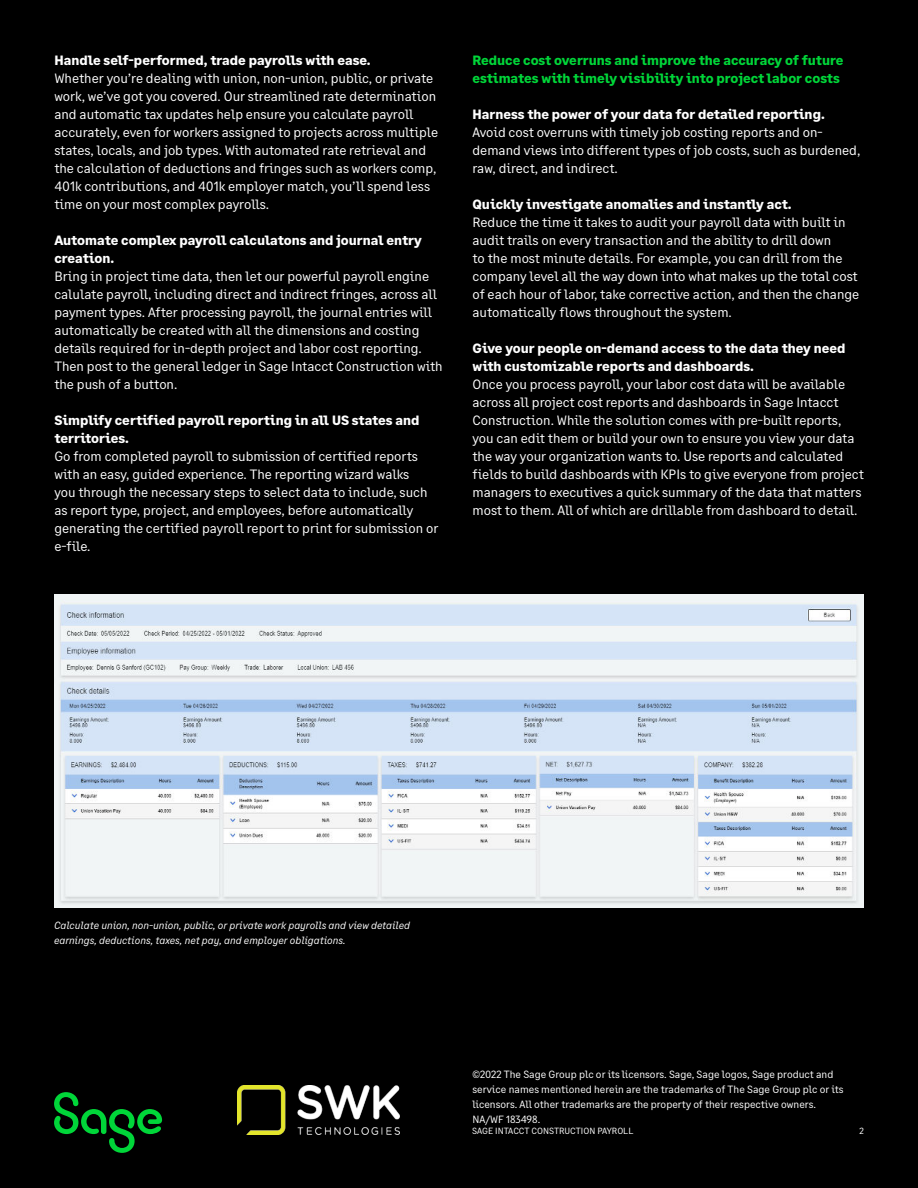
<style>
.page{position:relative;width:918px;height:1188px;background:#000}
.page>*{position:absolute;margin:0;border:0;box-sizing:border-box;transform-origin:0 0}
.t1{font:13.5px/18px "Sage Text";color:#fff}
.t2{font:700 13.5px/18px "Sage Text";color:#fff}
.t3{font:700 13.5px/18px "Sage Text";color:#00d639}
.t4{font:10.5px/15px "Sage Text";color:#fff}
.t5{font:italic 10.5px/15px "Sage Text";color:#fff}
.t6{font:9px "Sage Text";color:#fff}
</style>
<div class="page">
<img style="left:54px;top:594px;width:810px;height:313px">
<svg style="left:54px;top:1092px;width:108px;height:61px"></svg>
<img style="left:237px;top:1086px;width:162px;height:48px">
<p class="t2" style="left:54px;top:52px;width:318px">Handle self-performed, trade payrolls with ease.</p>
<p class="t1" style="left:54px;top:70px;width:385px">Whether you’re dealing with union, non-union, public, or private work, we’ve got you covered. Our streamlined rate determination and automatic tax updates help ensure you calculate payroll accurately, even for workers assigned to projects across multiple states, locals, and job types. With automated rate retrieval and the calculation of deductions and fringes such as workers comp, 401k contributions, and 401k employer match, you’ll spend less time on your most complex payrolls.</p>
<p class="t2" style="left:54px;top:232px;width:369px">Automate complex payroll calculatons and journal entry creation.</p>
<p class="t1" style="left:54px;top:268px;width:390px">Bring in project time data, then let our powerful payroll engine calulate payroll, including direct and indirect fringes, across all payment types. After processing payroll, the journal entries will automatically be created with all the dimensions and costing details required for in-depth project and labor cost reporting.<br>Then post to the general ledger in Sage Intacct Construction with the push of a button.</p>
<p class="t2" style="left:54px;top:412px;width:367px">Simplify certified payroll reporting in all US states and territories.</p>
<p class="t1" style="left:54px;top:448px;width:385px">Go from completed payroll to submission of certified reports with an easy, guided experience. The reporting wizard walks<br>you through the necessary steps to select data to include, such as report type, project, and employees, before automatically generating the certified payroll report to print for submission or e-file.</p>
<p class="t3" style="left:472px;top:52px;width:372px">Reduce cost overruns and improve the accuracy of future estimates with timely visibility into project labor costs</p>
<p class="t2" style="left:472px;top:106px;width:354px">Harness the power of your data for detailed reporting.</p>
<p class="t1" style="left:472px;top:124px;width:389px">Avoid cost overruns with timely job costing reports and on&shy;demand views into different types of job costs, such as burdened, raw, direct, and indirect.</p>
<p class="t2" style="left:472px;top:196px;width:321px">Quickly investigate anomalies and instantly act.</p>
<p class="t1" style="left:472px;top:214px;width:388px">Reduce the time it takes to audit your payroll data with built in audit trails on every transaction and the ability to drill down<br>to the most minute details. For example, you can drill from the company level all the way down into what makes up the total cost of each hour of labor, take corrective action, and then the change automatically flows throughout the system.</p>
<p class="t2" style="left:472px;top:340px;width:375px">Give your people on-demand access to the data they need with customizable reports and dashboards.</p>
<p class="t1" style="left:472px;top:376px;width:393px">Once you process payroll, your labor cost data will be available across all project cost reports and dashboards in Sage Intacct Construction. While the solution comes with pre-built reports, you can edit them or build your own to ensure you view your data the way your organization wants to. Use reports and calculated fields to build dashboards with KPIs to give everyone from project managers to executives a quick summary of the data that matters most to them. All of which are drillable from dashboard to detail.</p>
<p class="t5" style="left:54px;top:918px;width:358px">Calculate union, non-union, public, or private work payrolls and view detailed earnings, deductions, taxes, net pay, and employer obligations.</p>
<p class="t4" style="left:472px;top:1067px;width:373px">©2022 The Sage Group plc or its licensors. Sage, Sage logos, Sage product and service names mentioned herein are the trademarks of The Sage Group plc or its licensors. All other trademarks are the property of their respective owners.<br>NA/WF 183498.</p>
<p class="t6" style="left:472px;top:1128px;width:163px">SAGE INTACCT CONSTRUCTION PAYROLL</p>
<p class="t6" style="left:860px;top:1127px;width:6px">2</p>
</div>
